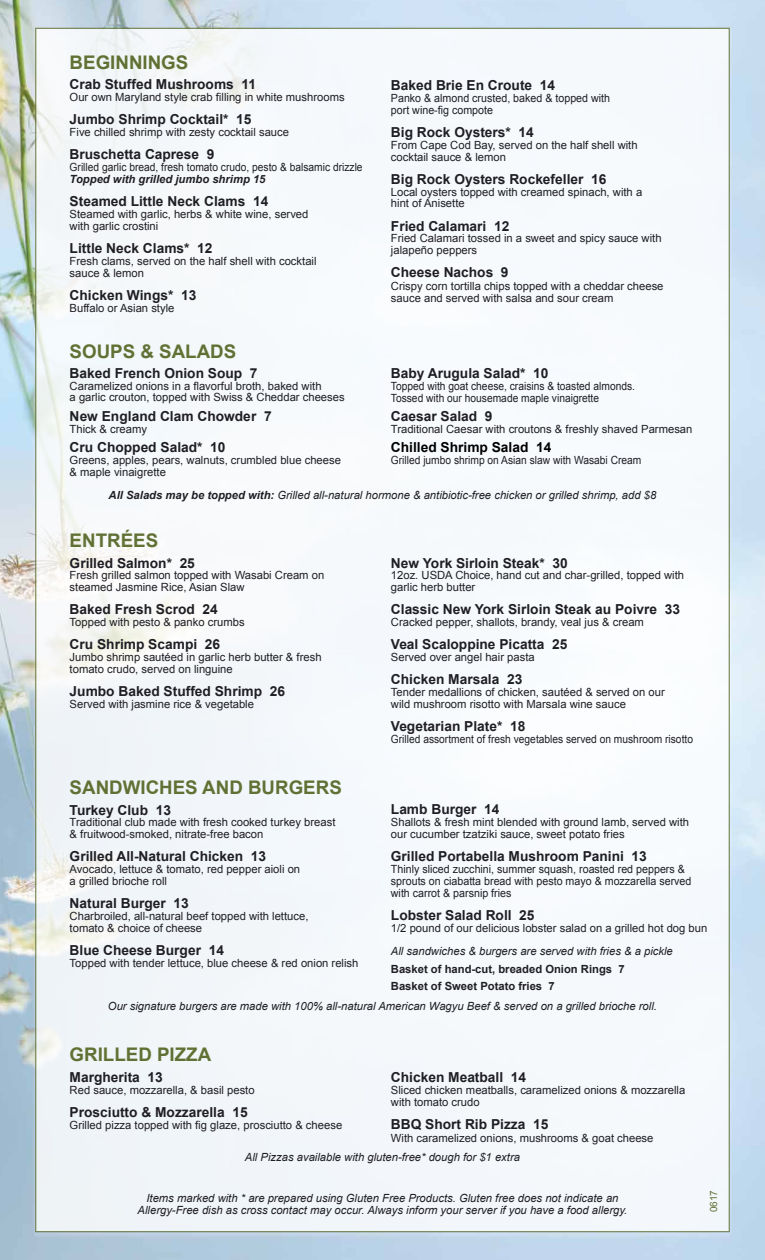
<style>
.page{position:relative;width:765px;height:1260px;background:#fff}
.page>*{position:absolute;margin:0;border:0;box-sizing:border-box;transform-origin:0 0}
.t1{font:700 18.75px "Arial";color:#617134}
.t2{font:700 13.75px "Arial";color:#1f1e24}
.t3{font:700 13.75px "Arial";color:#000}
.t4{font:11.25px/11.9px "Arial";color:#1f1e24}
.t5{font:italic 11.25px/12.1px "Arial";color:#1f1e24;text-align:center}
.t6{font:11.25px/11.9px "Arial";color:#1f1e24;scale:.91 1}
.t7{font:11.25px/11.9px "Arial";color:#1f1e24;scale:.95 1}
.t8{font:700 11.25px/17.5px "Arial";color:#1f1e24}
.t9{font:italic 700 11.25px "Arial";color:#1f1e24}
.t10{font:10px "Arial";color:#617134}
.s1{font-weight:700}
</style>
<div class="page">
<img style="left:0;top:0;width:765px;height:1260px">
<div style="left:35px;top:28px;width:695px;height:1204px;background:#f5f9fc;border:1px solid #617134"></div>
<h1 class="t1" style="left:70px;top:50px;width:120px">BEGINNINGS</h1>
<p class="t2" style="left:70px;top:76px;width:188px">Crab Stuffed Mushrooms 11</p>
<p class="t4" style="left:70px;top:92px;width:277px">Our own Maryland style crab filling in white mushrooms</p>
<p class="t2" style="left:70px;top:111px;width:183px">Jumbo Shrimp Cocktail* 15</p>
<p class="t4" style="left:70px;top:127px;width:221px">Five chilled shrimp with zesty cocktail sauce</p>
<p class="t2" style="left:70px;top:146px;width:146px">Bruschetta Caprese 9</p>
<p class="t6" style="left:70px;top:162px;width:323px">Grilled garlic bread, fresh tomato crudo, pesto &amp; balsamic drizzle</p>
<p class="t9" style="left:70px;top:172px;width:197px">Topped with grilled jumbo shrimp 15</p>
<p class="t2" style="left:70px;top:192px;width:200px">Steamed Little Neck Clams 14</p>
<p class="t4" style="left:70px;top:208px;width:240px">Steamed with garlic, herbs &amp; white wine, served with garlic crostini</p>
<p class="t2" style="left:70px;top:239px;width:144px">Little Neck Clams* 12</p>
<p class="t4" style="left:70px;top:255px;width:248px">Fresh clams, served on the half shell with cocktail sauce &amp; lemon</p>
<p class="t2" style="left:70px;top:286px;width:128px">Chicken Wings* 13</p>
<p class="t4" style="left:70px;top:302px;width:106px">Buffalo or Asian style</p>
<p class="t2" style="left:391px;top:76px;width:166px">Baked Brie En Croute 14</p>
<p class="t7" style="left:391px;top:92px;width:232px">Panko &amp; almond crusted, baked &amp; topped with port wine-fig compote</p>
<p class="t2" style="left:391px;top:123px;width:144px">Big Rock Oysters* 14</p>
<p class="t4" style="left:391px;top:139px;width:248px">From Cape Cod Bay, served on the half shell with cocktail sauce &amp; lemon</p>
<p class="t2" style="left:391px;top:170px;width:217px">Big Rock Oysters Rockefeller 16</p>
<p class="t4" style="left:391px;top:186px;width:253px">Local oysters topped with creamed spinach, with a hint of Anisette</p>
<p class="t2" style="left:391px;top:217px;width:120px">Fried Calamari 12</p>
<p class="t4" style="left:391px;top:233px;width:272px">Fried Calamari tossed in a sweet and spicy sauce with jalapeño peppers</p>
<p class="t2" style="left:391px;top:264px;width:119px">Cheese Nachos 9</p>
<p class="t4" style="left:391px;top:280px;width:274px">Crispy corn tortilla chips topped with a cheddar cheese sauce and served with salsa and sour cream</p>
<h1 class="t1" style="left:70px;top:339px;width:168px">SOUPS &amp; SALADS</h1>
<p class="t2" style="left:70px;top:364px;width:189px">Baked French Onion Soup 7</p>
<p class="t4" style="left:70px;top:380px;width:277px">Caramelized onions in a flavorful broth, baked with<br>a garlic crouton, topped with Swiss &amp; Cheddar cheeses</p>
<p class="t2" style="left:70px;top:407px;width:204px">New England Clam Chowder 7</p>
<p class="t4" style="left:70px;top:423px;width:79px">Thick &amp; creamy</p>
<p class="t2" style="left:70px;top:438px;width:157px">Cru Chopped Salad* 10</p>
<p class="t4" style="left:70px;top:454px;width:273px">Greens, apples, pears, walnuts, crumbled blue cheese &amp; maple vinaigrette</p>
<p class="t2" style="left:391px;top:364px;width:159px">Baby Arugula Salad* 10</p>
<p class="t6" style="left:391px;top:380px;width:270px">Topped with goat cheese, craisins &amp; toasted almonds.<br>Tossed with our housemade maple vinaigrette</p>
<p class="t2" style="left:391px;top:407px;width:103px">Caesar Salad 9</p>
<p class="t4" style="left:391px;top:423px;width:303px">Traditional Caesar with croutons &amp; freshly shaved Parmesan</p>
<p class="t3" style="left:391px;top:438px;width:162px">Chilled Shrimp Salad 14</p>
<p class="t6" style="left:391px;top:455px;width:277px">Grilled jumbo shrimp on Asian slaw with Wasabi Cream</p>
<p class="t5" style="left:109px;top:489px;width:549px"><span class="s1">All Salads may be topped with:</span> Grilled all-natural hormone &amp; antibiotic-free chicken or grilled shrimp, add $8</p>
<h1 class="t1" style="left:70px;top:528px;width:90px">ENTRÉES</h1>
<p class="t2" style="left:70px;top:554px;width:127px">Grilled Salmon* 25</p>
<p class="t4" style="left:70px;top:570px;width:256px">Fresh grilled salmon topped with Wasabi Cream on steamed Jasmine Rice, Asian Slaw</p>
<p class="t2" style="left:70px;top:601px;width:150px">Baked Fresh Scrod 24</p>
<p class="t4" style="left:70px;top:617px;width:177px">Topped with pesto &amp; panko crumbs</p>
<p class="t2" style="left:70px;top:636px;width:152px">Cru Shrimp Scampi 26</p>
<p class="t4" style="left:70px;top:652px;width:253px">Jumbo shrimp sautéed in garlic herb butter &amp; fresh tomato crudo, served on linguine</p>
<p class="t2" style="left:70px;top:682px;width:217px">Jumbo Baked Stuffed Shrimp 26</p>
<p class="t4" style="left:70px;top:698px;width:186px">Served with jasmine rice &amp; vegetable</p>
<p class="t2" style="left:391px;top:554px;width:178px">New York Sirloin Steak* 30</p>
<p class="t4" style="left:391px;top:570px;width:295px">12oz. USDA Choice, hand cut and char-grilled, topped with garlic herb butter</p>
<p class="t2" style="left:391px;top:601px;width:291px">Classic New York Sirloin Steak au Poivre 33</p>
<p class="t4" style="left:391px;top:617px;width:255px">Cracked pepper, shallots, brandy, veal jus &amp; cream</p>
<p class="t2" style="left:391px;top:636px;width:178px">Veal Scaloppine Picatta 25</p>
<p class="t4" style="left:391px;top:652px;width:145px">Served over angel hair pasta</p>
<p class="t2" style="left:391px;top:671px;width:133px">Chicken Marsala 23</p>
<p class="t4" style="left:391px;top:687px;width:275px">Tender medallions of chicken, sautéed &amp; served on our wild mushroom risotto with Marsala wine sauce</p>
<p class="t2" style="left:391px;top:717px;width:136px">Vegetarian Plate* 18</p>
<p class="t6" style="left:391px;top:733px;width:333px">Grilled assortment of fresh vegetables served on mushroom risotto</p>
<h1 class="t1" style="left:70px;top:775px;width:274px">SANDWICHES AND BURGERS</h1>
<p class="t2" style="left:70px;top:801px;width:103px">Turkey Club 13</p>
<p class="t4" style="left:70px;top:817px;width:267px">Traditional club made with fresh cooked turkey breast &amp; fruitwood-smoked, nitrate-free bacon</p>
<p class="t2" style="left:70px;top:848px;width:198px">Grilled All-Natural Chicken 13</p>
<p class="t4" style="left:70px;top:864px;width:232px">Avocado, lettuce &amp; tomato, red pepper aioli on a grilled brioche roll</p>
<p class="t2" style="left:70px;top:894px;width:121px">Natural Burger 13</p>
<p class="t4" style="left:70px;top:910px;width:240px">Charbroiled, all-natural beef topped with lettuce, tomato &amp; choice of cheese</p>
<p class="t2" style="left:70px;top:941px;width:156px">Blue Cheese Burger 14</p>
<p class="t4" style="left:70px;top:957px;width:290px">Topped with tender lettuce, blue cheese &amp; red onion relish</p>
<p class="t2" style="left:391px;top:801px;width:110px">Lamb Burger 14</p>
<p class="t4" style="left:391px;top:817px;width:300px">Shallots &amp; fresh mint blended with ground lamb, served with our cucumber tzatziki sauce, sweet potato fries</p>
<p class="t2" style="left:391px;top:847px;width:257px">Grilled Portabella Mushroom Panini 13</p>
<p class="t7" style="left:391px;top:863px;width:318px">Thinly sliced zucchini, summer squash, roasted red peppers &amp; sprouts on ciabatta bread with pesto mayo &amp; mozzarella served with carrot &amp; parsnip fries</p>
<p class="t2" style="left:391px;top:906px;width:145px">Lobster Salad Roll 25</p>
<p class="t4" style="left:391px;top:922px;width:318px">1/2 pound of our delicious lobster salad on a grilled hot dog bun</p>
<p class="t5" style="left:391px;top:945px;width:283px">All sandwiches &amp; burgers are served with fries &amp; a pickle</p>
<p class="t8" style="left:391px;top:960px;width:235px">Basket of hand-cut, breaded Onion Rings 7<br>Basket of Sweet Potato fries 7</p>
<p class="t5" style="left:108px;top:1000px;width:550px">Our signature burgers are made with 100% all-natural American Wagyu Beef &amp; served on a grilled brioche roll.</p>
<h1 class="t1" style="left:70px;top:1042px;width:143px">GRILLED PIZZA</h1>
<p class="t2" style="left:70px;top:1068px;width:95px">Margherita 13</p>
<p class="t4" style="left:70px;top:1084px;width:187px">Red sauce, mozzarella, &amp; basil pesto</p>
<p class="t2" style="left:70px;top:1103px;width:180px">Prosciutto &amp; Mozzarella 15</p>
<p class="t4" style="left:70px;top:1119px;width:274px">Grilled pizza topped with fig glaze, prosciutto &amp; cheese</p>
<p class="t2" style="left:391px;top:1068px;width:137px">Chicken Meatball 14</p>
<p class="t4" style="left:391px;top:1084px;width:296px">Sliced chicken meatballs, caramelized onions &amp; mozzarella with tomato crudo</p>
<p class="t2" style="left:391px;top:1116px;width:159px">BBQ Short Rib Pizza 15</p>
<p class="t4" style="left:391px;top:1132px;width:264px">With caramelized onions, mushrooms &amp; goat cheese</p>
<p class="t5" style="left:245px;top:1151px;width:277px">All Pizzas available with gluten-free* dough for $1 extra</p>
<p class="t5" style="left:138px;top:1192px;width:491px">Items marked with * are prepared using Gluten Free Products. Gluten free does not indicate an<br>Allergy-Free dish as cross contact may occur. Always inform your server if you have a food allergy.</p>
<p class="t10" style="left:707px;top:1212px;width:24px;rotate:-90deg">0617</p>
</div>
